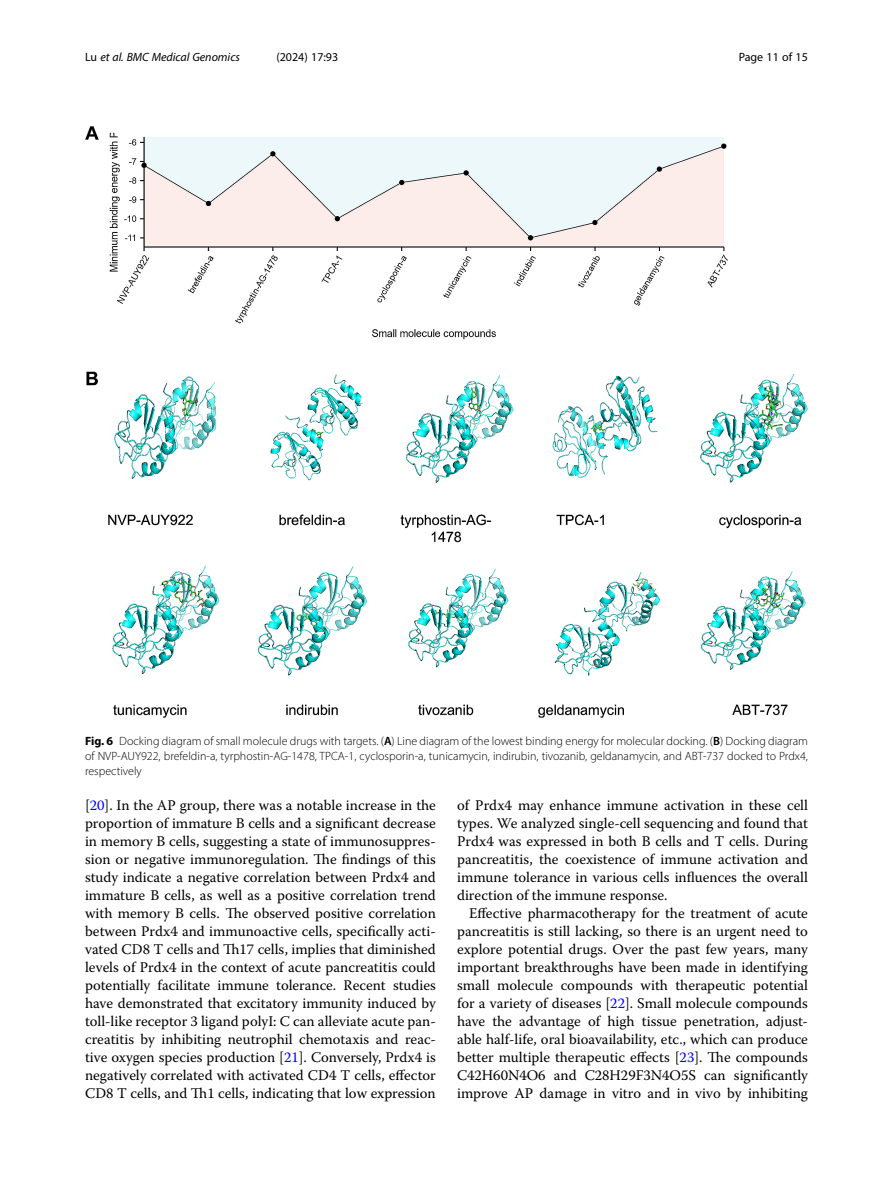
<style>
.page{position:relative;width:893px;height:1191px;background:#fff}
.page>*{position:absolute;margin:0;border:0;box-sizing:border-box;transform-origin:0 0}
.Body_Text_Indent{font:14.7px/18px "Warnock Pro";color:#000;text-align:justify}
.Figure_Caption{font:300 12px/15px "Myriad Pro";color:#000;text-align:justify}
.t1{font:italic 12px "Myriad Pro";color:#000}
.t2{font:12px "Myriad Pro";color:#000}
.s1{font-style:normal}
.s2{font-weight:700}
.s3{font-weight:600}
.s4{color:#00f}
</style>
<div class="page">
<img style="left:85px;top:126px;width:723px;height:591px">
<p class="t1" style="left:85px;top:50px;width:156px"><span class="s1">Lu</span> et al. BMC Medical Genomics</p>
<p class="t2" style="left:276px;top:50px;width:63px">(2024) 17:93</p>
<p class="t2" style="left:739px;top:50px;width:71px">Page 11 of 15</p>
<p class="Figure_Caption" style="left:85px;top:733px;width:724px"><span class="s2">Fig. 6</span> Docking diagram of small molecule drugs with targets. (<span class="s3">A</span>) Line diagram of the lowest binding energy for molecular docking. (<span class="s3">B</span>) Docking diagram of NVP-AUY922, brefeldin-a, tyrphostin-AG-1478, TPCA-1, cyclosporin-a, tunicamycin, indirubin, tivozanib, geldanamycin, and ABT-737 docked to Prdx4, respectively</p>
<p class="Body_Text_Indent" style="left:85px;top:796px;width:352px">[<span class="s4">20</span>]. In the AP group, there was a notable increase in the proportion of immature B cells and a significant decrease in memory B cells, suggesting a state of immunosuppres&shy;sion or negative immunoregulation. The findings of this study indicate a negative correlation between Prdx4 and immature B cells, as well as a positive correlation trend with memory B cells. The observed positive correlation between Prdx4 and immunoactive cells, specifically acti&shy;vated CD8 T cells and Th17 cells, implies that diminished levels of Prdx4 in the context of acute pancreatitis could potentially facilitate immune tolerance. Recent studies have demonstrated that excitatory immunity induced by toll-like receptor 3 ligand polyI: C can alleviate acute pan&shy;creatitis by inhibiting neutrophil chemotaxis and reac&shy;tive oxygen species production [<span class="s4">21</span>]. Conversely, Prdx4 is negatively correlated with activated CD4 T cells, effector CD8 T cells, and Th1 cells, indicating that low expression</p>
<p class="Body_Text_Indent" style="left:457px;top:796px;width:352px">of Prdx4 may enhance immune activation in these cell types. We analyzed single-cell sequencing and found that Prdx4 was expressed in both B cells and T cells. During pancreatitis, the coexistence of immune activation and immune tolerance in various cells influences the overall direction of the immune response.</p>
<p class="Body_Text_Indent" style="left:457px;top:904px;width:352px;text-indent:12px">Effective pharmacotherapy for the treatment of acute pancreatitis is still lacking, so there is an urgent need to explore potential drugs. Over the past few years, many important breakthroughs have been made in identifying small molecule compounds with therapeutic potential for a variety of diseases [<span class="s4">22</span>]. Small molecule compounds have the advantage of high tissue penetration, adjust&shy;able half-life, oral bioavailability, etc., which can produce better multiple therapeutic effects [<span class="s4">23</span>]. The compounds C42H60N4O6 and C28H29F3N4O5S can significantly improve AP damage in vitro and in vivo by inhibiting</p>
</div>
